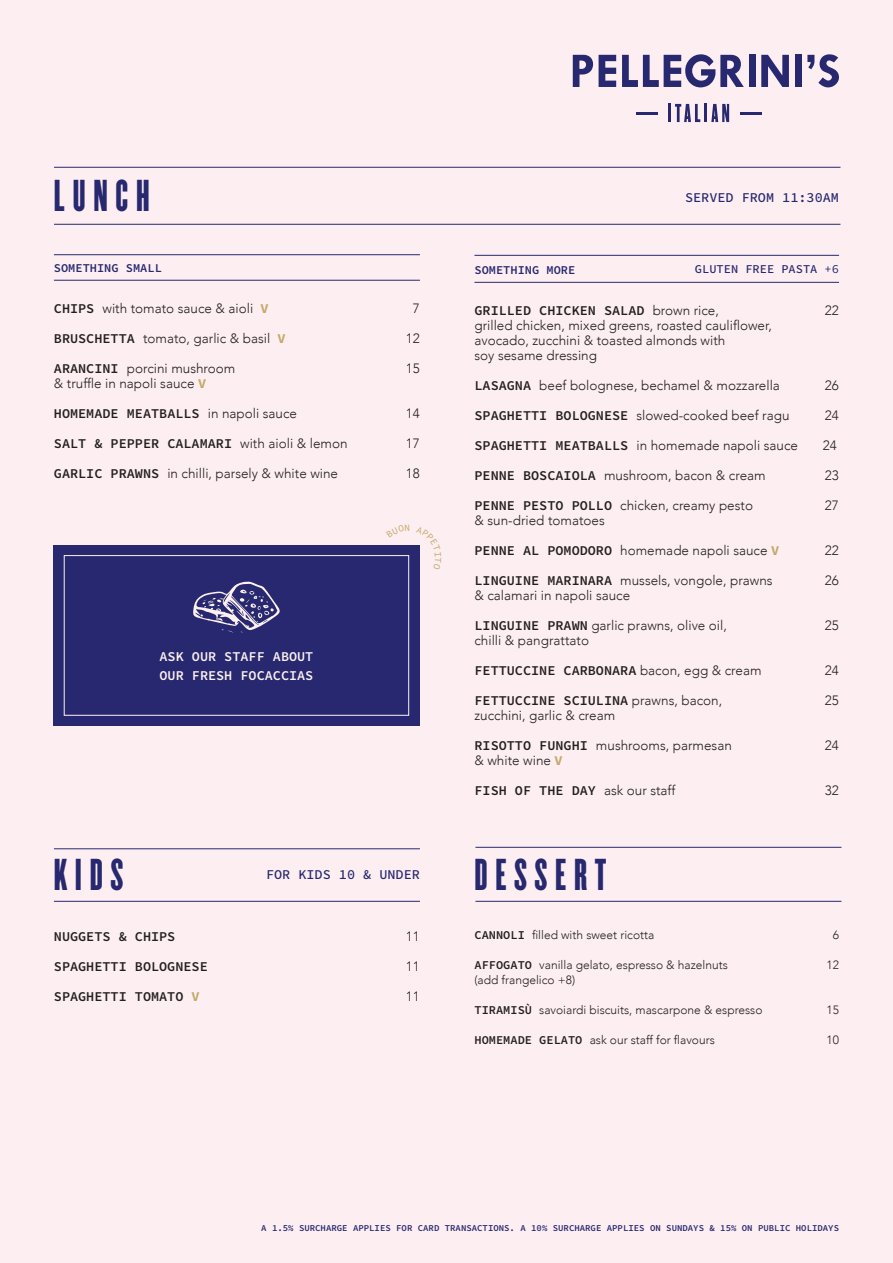
<style>
.page{position:relative;width:893px;height:1263px;background:#fdeff1}
.page>*{position:absolute;margin:0;border:0;box-sizing:border-box;transform-origin:0 0}
.t1{font:39px "Champion HTF Featherweight";letter-spacing:.2em;color:#272870}
.t2{font:39px "Champion HTF Featherweight";letter-spacing:.2em;color:#27286f}
.t3{font:300 13.5px/15px "Avenir";color:#231f20}
.t4{font:13.5px "Source Code Variable";color:#231f20}
.t5{font:13.5px/19.5px "Source Code Variable";color:#fdf1f0}
.t6{font:13.5px "Source Code Variable";color:#272870}
.t7{font:300 12px "Avenir";color:#231f20}
.t8{font:12px "Source Code Variable";color:#272870}
.t9{font:9px "Source Code Variable";color:#272870}
.s1{font-family:"Source Code Variable";font-weight:400}
.s2{font-family:"Source Code Variable";font-weight:400;color:#c4a96d}
.s3{font-family:"Avenir";font-weight:300}
.s4{color:#c4a96d}
</style>
<div class="page">
<hr style="left:636px;top:112px;width:21px;height:3px;background:#27286f">
<hr style="left:668px;top:104px;width:3px;height:18px;background:#27286f">
<svg style="left:675px;top:104px;width:54px;height:18px"></svg>
<hr style="left:740px;top:112px;width:21px;height:3px;background:#27286f">
<svg style="left:573px;top:55px;width:20px;height:32px"></svg>
<svg style="left:599px;top:55px;width:17px;height:32px"></svg>
<svg style="left:622px;top:54px;width:122px;height:33px"></svg>
<div style="left:749px;top:55px;width:6px;height:32px;background:#27286f"></div>
<svg style="left:761px;top:55px;width:28px;height:32px"></svg>
<div style="left:795px;top:55px;width:7px;height:32px;background:#27286f"></div>
<svg style="left:807px;top:54px;width:32px;height:33px"></svg>
<hr style="left:54px;top:254px;width:366px;height:1px;background:#272870">
<hr style="left:54px;top:901px;width:366px;height:1px;background:#272870">
<hr style="left:54px;top:848px;width:366px;height:1px;background:#272870">
<hr style="left:475px;top:901px;width:366px;height:1px;background:#272870">
<hr style="left:475px;top:847px;width:366px;height:1px;background:#272870">
<hr style="left:54px;top:280px;width:366px;height:1px;background:#272870">
<hr style="left:474px;top:255px;width:365px;height:1px;background:#272870">
<hr style="left:474px;top:282px;width:365px;height:1px;background:#272870">
<div style="left:54px;top:545px;width:366px;height:180px;background:#27286f"></div>
<div style="left:64px;top:555px;width:345px;height:161px;border:1px solid #fdf1f0"></div>
<svg style="left:193px;top:581px;width:87px;height:52px"></svg>
<hr style="left:54px;top:167px;width:786px;height:1px;background:#272870">
<hr style="left:54px;top:224px;width:786px;height:1px;background:#272870">
<h1 class="t1" style="left:54px;top:172px;width:97px">LUNCH</h1>
<p class="t8" style="left:54px;top:259px;width:109px">SOMETHING SMALL</p>
<p class="t3" style="left:54px;top:301px;width:216px"><span class="s1">CHIPS</span> with tomato sauce &amp; aioli <span class="s2">V</span></p>
<p class="t3" style="left:413px;top:301px;width:9px">7</p>
<p class="t3" style="left:54px;top:331px;width:233px"><span class="s1">BRUSCHETTA</span> tomato, garlic &amp; basil <span class="s2">V</span></p>
<p class="t3" style="left:406px;top:331px;width:16px">12</p>
<p class="t3" style="left:54px;top:361px;width:183px"><span class="s1">ARANCINI</span> porcini mushroom</p>
<p class="t3" style="left:406px;top:361px;width:16px">15</p>
<p class="t3" style="left:54px;top:376px;width:154px">&amp; truffle in napoli sauce <span class="s2">V</span></p>
<p class="t4" style="left:54px;top:404px;width:245px">HOMEMADE MEATBALLS <span class="s3">in napoli sauce</span></p>
<p class="t3" style="left:406px;top:406px;width:16px">14</p>
<p class="t4" style="left:54px;top:433px;width:295px">SALT &amp; PEPPER CALAMARI <span class="s3">with aioli &amp; lemon</span></p>
<p class="t3" style="left:406px;top:436px;width:16px">17</p>
<p class="t3" style="left:54px;top:466px;width:286px"><span class="s1">GARLIC PRAWNS</span> in chilli, parsely &amp; white wine</p>
<p class="t3" style="left:406px;top:466px;width:16px">18</p>
<p class="t5" style="left:159px;top:647px;width:155px">ASK OUR STAFF ABOUT<br>OUR FRESH FOCACCIAS</p>
<h1 class="t1" style="left:54px;top:851px;width:71px">KIDS</h1>
<p class="t6" style="left:266px;top:865px;width:155px">FOR KIDS 10 &amp; UNDER</p>
<p class="t4" style="left:54px;top:926px;width:123px">NUGGETS &amp; CHIPS</p>
<p class="t3" style="left:406px;top:928px;width:16px">11</p>
<p class="t4" style="left:54px;top:956px;width:155px">SPAGHETTI BOLOGNESE</p>
<p class="t3" style="left:406px;top:958px;width:16px">11</p>
<p class="t4" style="left:54px;top:986px;width:147px">SPAGHETTI TOMATO <span class="s4">V</span></p>
<p class="t3" style="left:406px;top:988px;width:16px">11</p>
<p class="t6" style="left:685px;top:187px;width:155px">SERVED FROM 11:30AM</p>
<p class="t8" style="left:474px;top:261px;width:102px">SOMETHING MORE</p>
<p class="t8" style="left:695px;top:260px;width:145px">GLUTEN FREE PASTA +6</p>
<p class="t4" style="left:474px;top:301px;width:246px">GRILLED CHICKEN SALAD <span class="s3">brown rice,</span></p>
<p class="t3" style="left:825px;top:303px;width:16px">22</p>
<p class="t3" style="left:474px;top:318px;width:299px">grilled chicken, mixed greens, roasted cauliflower, avocado, zucchini &amp; toasted almonds with<br>soy sesame dressing</p>
<p class="t3" style="left:474px;top:378px;width:307px"><span class="s1">LASAGNA</span> beef bolognese, bechamel &amp; mozzarella</p>
<p class="t3" style="left:825px;top:378px;width:16px">26</p>
<p class="t3" style="left:474px;top:408px;width:317px"><span class="s1">SPAGHETTI BOLOGNESE</span> slowed-cooked beef ragu</p>
<p class="t3" style="left:825px;top:408px;width:16px">24</p>
<p class="t3" style="left:474px;top:438px;width:325px"><span class="s1">SPAGHETTI MEATBALLS</span> in homemade napoli sauce</p>
<p class="t3" style="left:823px;top:438px;width:16px">24</p>
<p class="t3" style="left:474px;top:468px;width:293px"><span class="s1">PENNE BOSCAIOLA</span> mushroom, bacon &amp; cream</p>
<p class="t3" style="left:825px;top:468px;width:16px">23</p>
<p class="t3" style="left:474px;top:498px;width:280px"><span class="s1">PENNE PESTO POLLO</span> chicken, creamy pesto</p>
<p class="t3" style="left:825px;top:498px;width:16px">27</p>
<p class="t3" style="left:474px;top:513px;width:132px">&amp; sun-dried tomatoes</p>
<p class="t3" style="left:474px;top:543px;width:306px"><span class="s1">PENNE AL POMODORO</span> homemade napoli sauce <span class="s2">V</span></p>
<p class="t3" style="left:825px;top:543px;width:16px">22</p>
<p class="t3" style="left:474px;top:573px;width:300px"><span class="s1">LINGUINE MARINARA</span> mussels, vongole, prawns</p>
<p class="t3" style="left:825px;top:573px;width:16px">26</p>
<p class="t3" style="left:474px;top:588px;width:157px">&amp; calamari in napoli sauce</p>
<p class="t3" style="left:474px;top:618px;width:254px"><span class="s1">LINGUINE PRAWN</span> garlic prawns, olive oil,</p>
<p class="t3" style="left:825px;top:618px;width:16px">25</p>
<p class="t3" style="left:474px;top:633px;width:116px">chilli &amp; pangrattato</p>
<p class="t4" style="left:474px;top:661px;width:289px">FETTUCCINE CARBONARA <span class="s3">bacon, egg &amp; cream</span></p>
<p class="t3" style="left:825px;top:663px;width:16px">24</p>
<p class="t4" style="left:474px;top:691px;width:249px">FETTUCCINE SCIULINA <span class="s3">prawns, bacon,</span></p>
<p class="t3" style="left:825px;top:693px;width:16px">25</p>
<p class="t3" style="left:474px;top:708px;width:142px">zucchini, garlic &amp; cream</p>
<p class="t3" style="left:474px;top:738px;width:259px"><span class="s1">RISOTTO FUNGHI</span> mushrooms, parmesan</p>
<p class="t3" style="left:825px;top:738px;width:16px">24</p>
<p class="t3" style="left:474px;top:753px;width:90px">&amp; white wine <span class="s2">V</span></p>
<p class="t4" style="left:474px;top:781px;width:202px">FISH OF THE DAY <span class="s3">ask our staff</span></p>
<p class="t3" style="left:825px;top:783px;width:16px">32</p>
<h1 class="t2" style="left:474px;top:851px;width:133px">DESSERT</h1>
<p class="t7" style="left:474px;top:928px;width:181px"><span class="s1">CANNOLI</span> filled with sweet ricotta</p>
<p class="t7" style="left:833px;top:928px;width:8px">6</p>
<p class="t7" style="left:474px;top:958px;width:255px"><span class="s1">AFFOGATO</span> vanilla gelato, espresso &amp; hazelnuts</p>
<p class="t7" style="left:826px;top:958px;width:14px">12</p>
<p class="t7" style="left:474px;top:973px;width:102px">(add frangelico +8)</p>
<p class="t7" style="left:474px;top:1003px;width:290px"><span class="s1">TIRAMISÙ</span> savoiardi biscuits, mascarpone &amp; espresso</p>
<p class="t7" style="left:826px;top:1003px;width:14px">15</p>
<p class="t7" style="left:474px;top:1033px;width:242px"><span class="s1">HOMEMADE GELATO</span> ask our staff for flavours</p>
<p class="t7" style="left:826px;top:1033px;width:14px">10</p>
<p class="t9" style="left:261px;top:1221px;width:579px">A 1.5% SURCHARGE APPLIES FOR CARD TRANSACTIONS. A 10% SURCHARGE APPLIES ON SUNDAYS &amp; 15% ON PUBLIC HOLIDAYS</p>
</div>
